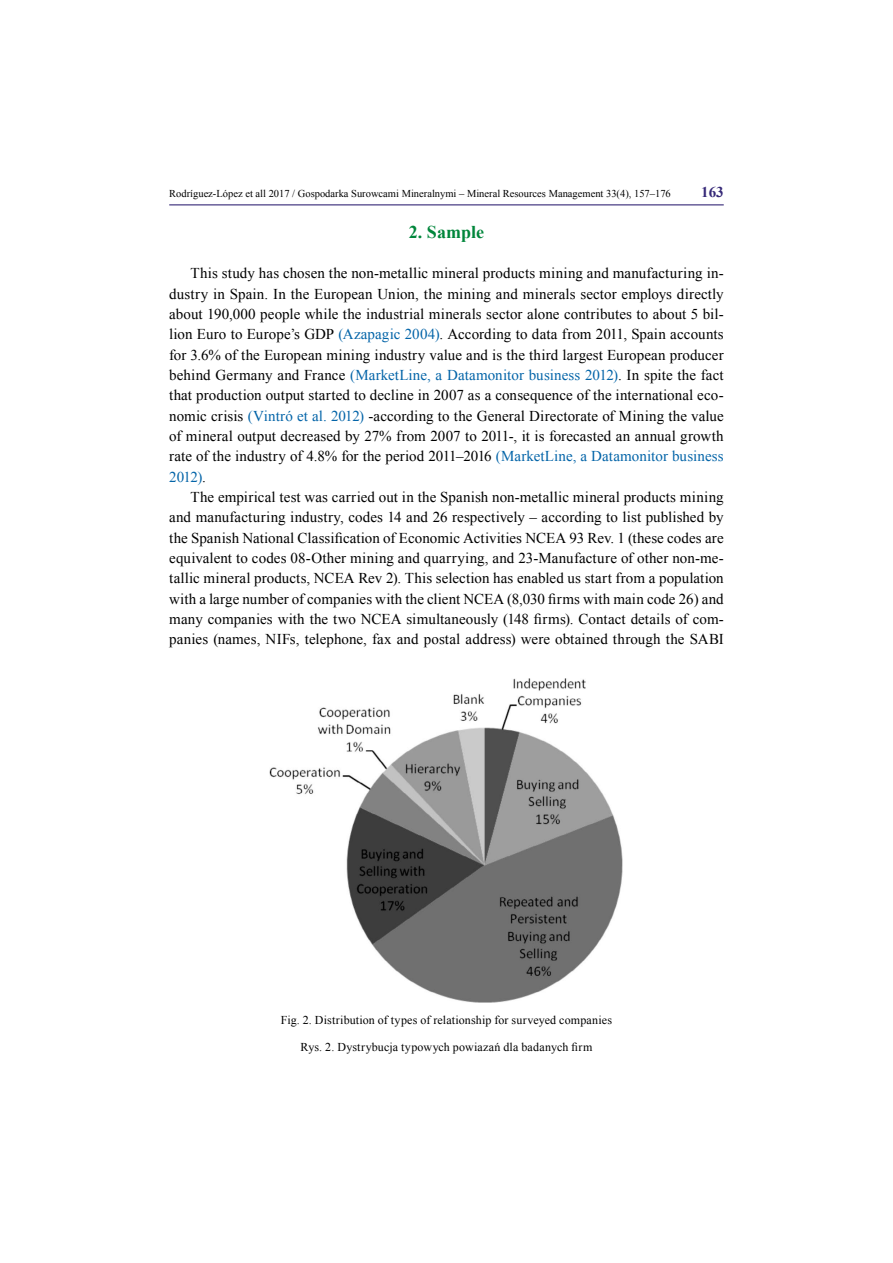
<style>
.page{position:relative;width:893px;height:1263px;background:#fff}
.page>*{position:absolute;margin:0;border:0;box-sizing:border-box;transform-origin:0 0}
.t1{font:700 18px "Times New Roman";color:#00863b}
.t2{font:15px/20.4px "Times New Roman";letter-spacing:.005em;color:#000;text-align:justify}
.t3{font:700 15px "Times New Roman";color:#362978}
.t4{font:12px "Times New Roman";letter-spacing:.01em;color:#000}
.t5{font:10.5px "Times New Roman";color:#000}
.s1{color:#0364a8}
</style>
<div class="page">
<hr style="left:169px;top:204px;width:555px;height:1px;background:#362978">
<img style="left:269px;top:678px;width:354px;height:324px">
<p class="t5" style="left:169px;top:186px;width:503px">Rodríguez-López et all 2017 / Gospodarka Surowcami Mineralnymi – Mineral Resources Management 33(4), 157–176</p>
<p class="t3" style="left:701px;top:182px;width:24px">163</p>
<p class="t1" style="left:409px;top:219px;width:77px">2. Sample</p>
<p class="t2" style="left:169px;top:263px;width:556px;text-indent:21px">This study has chosen the non-metallic mineral products mining and manufacturing in&shy;dustry in Spain. In the European Union, the mining and minerals sector employs directly about 190,000 people while the industrial minerals sector alone contributes to about 5 bil&shy;lion Euro to Europe’s GDP <span class="s1">(Azapagic 2004)</span>. According to data from 2011, Spain accounts for 3.6% of the European mining industry value and is the third largest European producer behind Germany and France <span class="s1">(MarketLine, a Datamonitor business 2012)</span>. In spite the fact that production output started to decline in 2007 as a consequence of the international eco&shy;nomic crisis <span class="s1">(Vintró et al. 2012)</span> -according to the General Directorate of Mining the value of mineral output decreased by 27% from 2007 to 2011-, it is forecasted an annual growth rate of the industry of 4.8% for the period 2011–2016 <span class="s1">(MarketLine, a Datamonitor business 2012)</span>.</p>
<p class="t2" style="left:169px;top:486px;width:556px;text-indent:21px">The empirical test was carried out in the Spanish non-metallic mineral products mining and manufacturing industry, codes 14 and 26 respectively – according to list published by the Spanish National Classification of Economic Activities NCEA 93 Rev. 1 (these codes are equivalent to codes 08-Other mining and quarrying, and 23-Manufacture of other non-me&shy;tallic mineral products, NCEA Rev 2). This selection has enabled us start from a population with a large number of companies with the client NCEA (8,030 firms with main code 26) and many companies with the two NCEA simultaneously (148 firms). Contact details of com&shy;panies (names, NIFs, telephone, fax and postal address) were obtained through the SABI</p>
<p class="t4" style="left:281px;top:1011px;width:333px">Fig. 2. Distribution of types of relationship for surveyed companies</p>
<p class="t4" style="left:301px;top:1039px;width:293px">Rys. 2. Dystrybucja typowych powiazań dla badanych firm</p>
</div>
